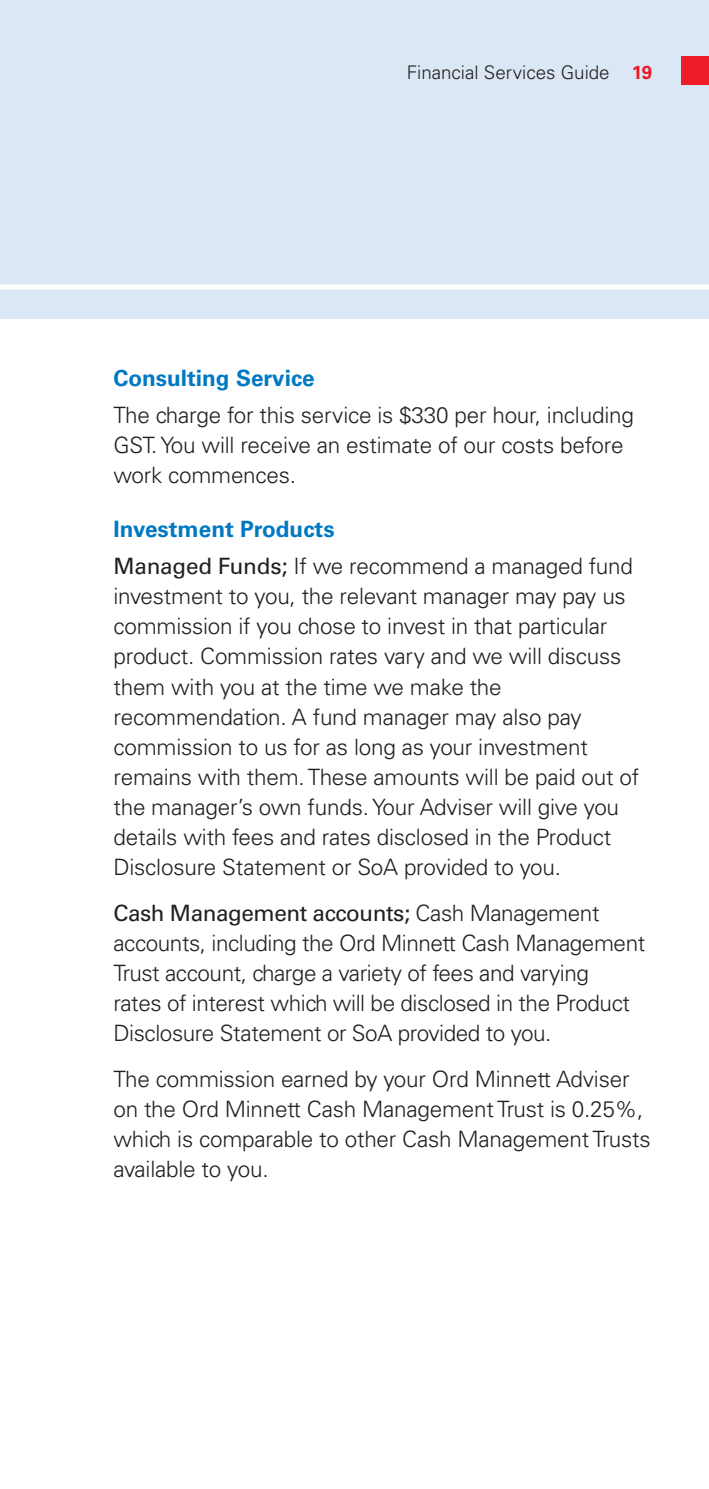
<style>
.page{position:relative;width:709px;height:1489px;background:#fff}
.page>*{position:absolute;margin:0;border:0;box-sizing:border-box;transform-origin:0 0}
.t1{font:300 22.5px/30px "Univers";letter-spacing:-.01em;color:#231f20}
.t2{font:700 22.5px "Univers";color:#0079c2}
.t3{font:300 18.75px "Univers";color:#231f20}
.s1{font-weight:700;color:#ee1c28}
.s2{font-weight:700;color:#0079c2}
.s3{font-weight:400}
</style>
<div class="page">
<div style="left:0;top:0;width:709px;height:319px;background:#dbe7f5"></div>
<div style="left:0;top:284px;width:709px;height:5px;background:#fff"></div>
<div style="left:680px;top:57px;width:29px;height:28px;background:#ee1c28"></div>
<p class="t3" style="left:407px;top:61px;width:246px">Financial Services Guide <span class="s1">19</span></p>
<p class="t2" style="left:113px;top:364px;width:203px">Consulting Service</p>
<p class="t1" style="left:113px;top:400px;width:522px">The charge for this service is $330 per hour, including<br>GST. You will receive an estimate of our costs before work commences.</p>
<p class="t1" style="left:113px;top:510px;width:521px;line-height:37.5px"><span class="s2">Investment Products<br></span><span class="s3">Managed Funds;</span> If we recommend a managed fund</p>
<p class="t1" style="left:113px;top:581px;width:527px">investment to you, the relevant manager may pay us commission if you chose to invest in that particular product. Commission rates vary and we will discuss them with you at the time we make the recommendation. A fund manager may also pay commission to us for as long as your investment remains with them. These amounts will be paid out of the manager’s own funds. Your Adviser will give you details with fees and rates disclosed in the Product Disclosure Statement or SoA provided to you.</p>
<p class="t1" style="left:113px;top:897px;width:533px"><span class="s3">Cash Management accounts;</span> Cash Management accounts, including the Ord Minnett Cash Management Trust account, charge a variety of fees and varying<br>rates of interest which will be disclosed in the Product Disclosure Statement or SoA provided to you.</p>
<p class="t1" style="left:113px;top:1064px;width:538px">The commission earned by your Ord Minnett Adviser on the Ord Minnett Cash Management Trust is 0.25%, which is comparable to other Cash Management Trusts available to you.</p>
</div>
